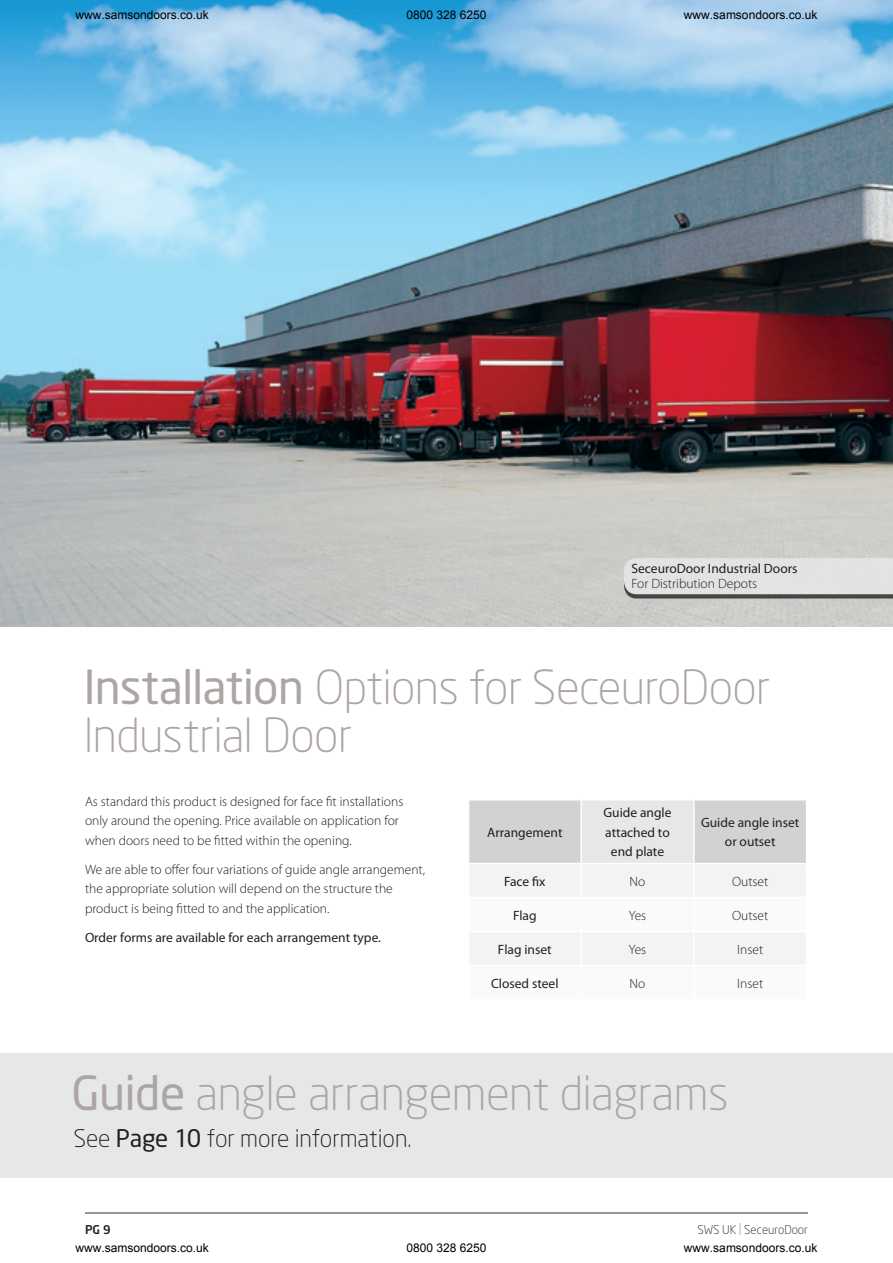
<style>
.page{position:relative;width:893px;height:1263px;background:#fff}
.page>*{position:absolute;margin:0;border:0;box-sizing:border-box;transform-origin:0 0}
.Header_1{font:300 46.5px/48px "Neo Sans";letter-spacing:-.015em;color:#ada5a3}
.Header_2{font:300 24px "Neo Sans";letter-spacing:-.005em;color:#231f20}
.Main_Copy{font:300 13.5px/19.5px "Myriad Pro";color:#231f20}
.Main_Copy-2{font:13.5px/19.5px "Myriad Pro";color:#231f20;text-align:center}
.Caption_Copy{font:13.5px/15px "Myriad Pro";color:#231f20}
.t1{font:12px "Arial";color:#000}
.t2{font:300 12px "Neo Sans";color:#231f20}
.t3{font:500 12px "Neo Sans";color:#231f20}
.s1{font-weight:300}
.s2{font-weight:400}
.s3{font-family:"Myriad Pro";font-weight:400;color:#ada5a3}
</style>
<div class="page">
<svg style="left:469px;top:800px;width:337px;height:165px"></svg>
<hr style="left:580px;top:800px;width:2px;height:63px;background:#fff">
<hr style="left:693px;top:800px;width:2px;height:63px;background:#fff">
<hr style="left:468px;top:863px;width:113px;height:1px;background:#fff">
<hr style="left:581px;top:863px;width:113px;height:1px;background:#fff">
<hr style="left:580px;top:864px;width:2px;height:33px;background:#fff">
<hr style="left:694px;top:863px;width:113px;height:1px;background:#fff">
<hr style="left:693px;top:864px;width:2px;height:33px;background:#fff">
<hr style="left:468px;top:897px;width:113px;height:1px;background:#fff">
<hr style="left:581px;top:897px;width:113px;height:1px;background:#fff">
<hr style="left:580px;top:898px;width:2px;height:33px;background:#fff">
<hr style="left:694px;top:897px;width:113px;height:1px;background:#fff">
<hr style="left:693px;top:898px;width:2px;height:33px;background:#fff">
<hr style="left:468px;top:931px;width:113px;height:1px;background:#fff">
<hr style="left:581px;top:931px;width:113px;height:1px;background:#fff">
<hr style="left:580px;top:932px;width:2px;height:33px;background:#fff">
<hr style="left:694px;top:931px;width:113px;height:1px;background:#fff">
<hr style="left:693px;top:932px;width:2px;height:33px;background:#fff">
<div style="left:0;top:1053px;width:893px;height:125px;background:#e6e7e9"></div>
<img style="left:0;top:0;width:893px;height:626px">
<svg style="left:624px;top:558px;width:269px;height:40px;background:#d3d3d4"></svg>
<hr style="left:85px;top:1212px;width:723px;height:1px;background:#939598">
<p class="t1" style="left:76px;top:7px;width:135px">www.samsondoors.co.uk</p>
<p class="t1" style="left:406px;top:7px;width:82px">0800 328 6250</p>
<p class="t1" style="left:684px;top:7px;width:135px">www.samsondoors.co.uk</p>
<p class="Caption_Copy" style="left:631px;top:561px;width:168px">SeceuroDoor Industrial Doors<br><span class="s1">For Distribution Depots</span></p>
<p class="Header_1" style="left:83px;top:666px;width:689px"><span class="s2">Installation</span> Options for SeceuroDoor<br>Industrial Door</p>
<p class="Main_Copy" style="left:85px;top:791px;width:320px">As standard this product is designed for face fit installations only around the opening. Price available on application for when doors need to be fitted within the opening.</p>
<p class="Main_Copy" style="left:85px;top:860px;width:342px">We are able to offer four variations of guide angle arrangement, the appropriate solution will depend on the structure the product is being fitted to and the application.</p>
<p class="Main_Copy-2" style="left:85px;top:928px;width:298px">Order forms are available for each arrangement type.</p>
<p class="Main_Copy-2" style="left:487px;top:823px;width:77px">Arrangement</p>
<p class="Main_Copy-2" style="left:603px;top:803px;width:70px">Guide angle attached to end plate</p>
<p class="Main_Copy-2" style="left:701px;top:813px;width:100px">Guide angle inset or outset</p>
<p class="Main_Copy-2" style="left:504px;top:871px;width:43px">Face fix</p>
<p class="Main_Copy" style="left:630px;top:871px;width:17px">No</p>
<p class="Main_Copy" style="left:732px;top:871px;width:38px">Outset</p>
<p class="Main_Copy-2" style="left:513px;top:905px;width:25px">Flag</p>
<p class="Main_Copy" style="left:629px;top:905px;width:19px">Yes</p>
<p class="Main_Copy" style="left:732px;top:905px;width:38px">Outset</p>
<p class="Main_Copy-2" style="left:498px;top:940px;width:55px">Flag inset</p>
<p class="Main_Copy" style="left:629px;top:940px;width:19px">Yes</p>
<p class="Main_Copy" style="left:737px;top:940px;width:28px">Inset</p>
<p class="Main_Copy-2" style="left:491px;top:974px;width:69px">Closed steel</p>
<p class="Main_Copy" style="left:630px;top:974px;width:17px">No</p>
<p class="Main_Copy" style="left:737px;top:974px;width:28px">Inset</p>
<p class="Header_1" style="left:72px;top:1072px;width:658px"><span class="s2">Guide</span> angle arrangement diagrams</p>
<p class="Header_2" style="left:73px;top:1128px;width:340px">See <span class="s2">Page 10</span> for more information.</p>
<p class="t3" style="left:85px;top:1224px;width:27px">PG 9</p>
<p class="t2" style="left:697px;top:1224px;width:112px">SWS UK <span class="s3">|</span> SeceuroDoor</p>
<p class="t1" style="left:76px;top:1240px;width:135px">www.samsondoors.co.uk</p>
<p class="t1" style="left:406px;top:1240px;width:82px">0800 328 6250</p>
<p class="t1" style="left:684px;top:1240px;width:135px">www.samsondoors.co.uk</p>
</div>
